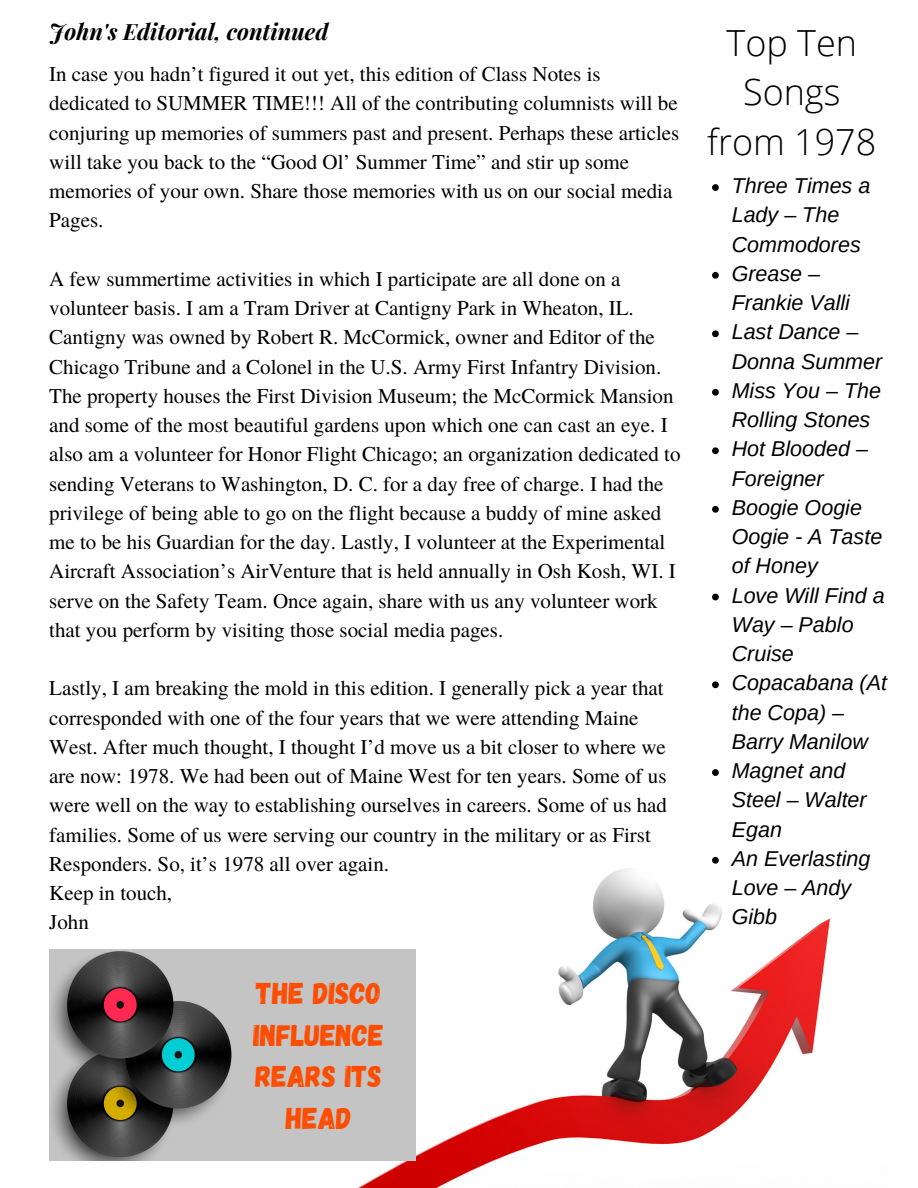
<style>
.page{position:relative;width:918px;height:1188px;background:#fff}
.page>*{position:absolute;margin:0;border:0;box-sizing:border-box;transform-origin:0 0}
.t1{font:300 36px/49.5px "Open Sans";color:#000;text-align:center}
.t2{font:30px/41.7px "Gagalin";color:#fe4c00;text-align:center}
.t3{font:italic 700 22.5px "Playfair Display";color:#000}
.t4{font:italic 21.45px/29.2px "Arimo";color:#000}
.t5{font:21px/29.2px "Te X Gyre Termes";color:#000}
</style>
<div class="page">
<img style="left:337px;top:856px;width:493px;height:332px">
<img style="left:49px;top:950px;width:367px;height:210px">
<svg style="left:712px;top:184px;width:7px;height:7px"></svg>
<svg style="left:712px;top:272px;width:7px;height:7px"></svg>
<svg style="left:712px;top:330px;width:7px;height:7px"></svg>
<svg style="left:712px;top:389px;width:7px;height:7px"></svg>
<svg style="left:712px;top:447px;width:7px;height:7px"></svg>
<svg style="left:712px;top:506px;width:7px;height:7px"></svg>
<svg style="left:712px;top:594px;width:7px;height:6px"></svg>
<svg style="left:712px;top:681px;width:7px;height:7px"></svg>
<svg style="left:712px;top:769px;width:7px;height:7px"></svg>
<svg style="left:712px;top:857px;width:7px;height:7px"></svg>
<p class="t3" style="left:49px;top:16px;width:281px">John's Editorial, continued</p>
<p class="t5" style="left:49px;top:58px;width:632px">In case you hadn’t figured it out yet, this edition of Class Notes is dedicated to SUMMER TIME!!! All of the contributing columnists will be conjuring up memories of summers past and present. Perhaps these articles will take you back to the “Good Ol’ Summer Time” and stir up some memories of your own. Share those memories with us on our social media Pages.</p>
<p class="t5" style="left:49px;top:263px;width:633px">A few summertime activities in which I participate are all done on a volunteer basis. I am a Tram Driver at Cantigny Park in Wheaton, IL.<br>Cantigny was owned by Robert R. McCormick, owner and Editor of the Chicago Tribune and a Colonel in the U.S. Army First Infantry Division.<br>The property houses the First Division Museum; the McCormick Mansion and some of the most beautiful gardens upon which one can cast an eye. I also am a volunteer for Honor Flight Chicago; an organization dedicated to sending Veterans to Washington, D. C. for a day free of charge. I had the privilege of being able to go on the flight because a buddy of mine asked me to be his Guardian for the day. Lastly, I volunteer at the Experimental Aircraft Association’s AirVenture that is held annually in Osh Kosh, WI. I serve on the Safety Team. Once again, share with us any volunteer work that you perform by visiting those social media pages.</p>
<p class="t5" style="left:49px;top:673px;width:619px">Lastly, I am breaking the mold in this edition. I generally pick a year that corresponded with one of the four years that we were attending Maine West. After much thought, I thought I’d move us a bit closer to where we are now: 1978. We had been out of Maine West for ten years. Some of us were well on the way to establishing ourselves in careers. Some of us had families. Some of us were serving our country in the military or as First Responders. So, it’s 1978 all over again.<br>Keep in touch,<br>John</p>
<h2 class="t2" style="left:254px;top:971px;width:132px">THE DISCO<br>INFLUENCE<br>REARS ITS<br>HEAD</h2>
<h1 class="t1" style="left:707px;top:17px;width:170px">Top Ten<br>Songs from 1978</h1>
<p class="t4" style="left:732px;top:171px;width:157px">Three Times a<br>Lady – The<br>Commodores<br>Grease –<br>Frankie Valli<br>Last Dance –<br>Donna Summer<br>Miss You – The<br>Rolling Stones<br>Hot Blooded –<br>Foreigner<br>Boogie Oogie<br>Oogie - A Taste of Honey<br>Love Will Find a<br>Way – Pablo<br>Cruise<br>Copacabana (At the Copa) –<br>Barry Manilow<br>Magnet and<br>Steel – Walter<br>Egan<br>An Everlasting<br>Love – Andy<br>Gibb</p>
</div>
